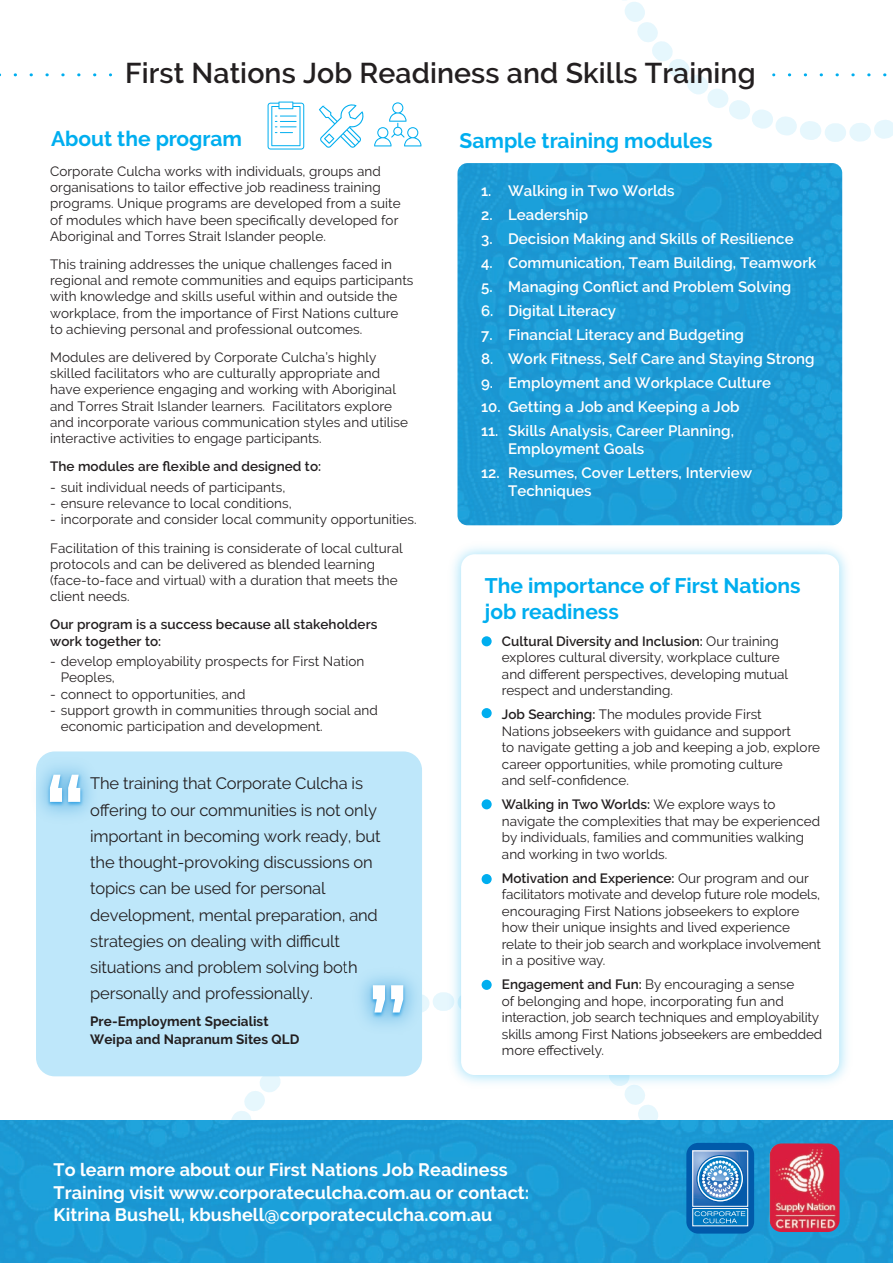
<style>
.page{position:relative;width:893px;height:1263px;background:#fff}
.page>*{position:absolute;margin:0;border:0;box-sizing:border-box;transform-origin:0 0}
.t1{font:600 28.5px "Raleway";letter-spacing:.005em;color:#231f20}
.t2{font:700 21px/25.2px "Raleway";color:#00aeef}
.t3{font:700 18px/22.5px "Raleway";letter-spacing:.005em;color:#fff}
.t4{font:16.5px/26.2px "Raleway";letter-spacing:-.01em;color:#231f20}
.t5{font:600 15px/18px "Raleway";letter-spacing:.005em;color:#fff}
.t6{font:13.5px/16.5px "Raleway";letter-spacing:.005em;color:#231f20}
.t7{font:600 13.5px/16.2px "Raleway";letter-spacing:.005em;color:#231f20}
.t8{font:700 13.5px/18px "Raleway";letter-spacing:.005em;color:#231f20}
.s1{font-weight:600}
</style>
<div class="page">
<div style="left:0;top:1120px;width:893px;height:143px;background:#1b99d4"></div>
<img style="left:770px;top:1143px;width:69px;height:89px">
<svg style="left:686px;top:1143px;width:68px;height:90px"></svg>
<div style="left:692px;top:1150px;width:56px;height:57px;border:1px solid #fff"></div>
<svg style="left:745px;top:1210px;width:1px;height:14px"></svg>
<div style="left:36px;top:751px;width:386px;height:325px;background:#bee7fa;border-radius:19px"></div>
<svg style="left:0;top:73px;width:97px;height:3px"></svg>
<svg style="left:623px;top:0;width:270px;height:142px"></svg>
<img style="left:457px;top:163px;width:385px;height:362px">
<img style="left:36px;top:751px;width:71px;height:64px">
<img style="left:45px;top:772px;width:40px;height:37px">
<svg style="left:50px;top:775px;width:30px;height:27px"></svg>
<svg style="left:197px;top:985px;width:548px;height:278px"></svg>
<svg style="left:268px;top:102px;width:36px;height:48px"></svg>
<svg style="left:374px;top:102px;width:47px;height:44px"></svg>
<svg style="left:319px;top:104px;width:45px;height:44px"></svg>
<img style="left:443px;top:547px;width:405px;height:546px">
<div style="left:461px;top:554px;width:378px;height:521px;background:#fff;border-radius:14px"></div>
<div style="left:482px;top:708px;width:10px;height:10px;background:#00aeef;border-radius:50%"></div>
<div style="left:482px;top:799px;width:10px;height:10px;background:#00aeef;border-radius:50%"></div>
<div style="left:482px;top:874px;width:10px;height:10px;background:#00aeef;border-radius:50%"></div>
<div style="left:482px;top:980px;width:10px;height:10px;background:#00aeef;border-radius:50%"></div>
<div style="left:482px;top:636px;width:10px;height:10px;background:#00aeef;border-radius:50%"></div>
<h1 class="t1" style="left:125px;top:56px;width:632px">First Nations Job Readiness and Skills Training</h1>
<h2 class="t2" style="left:51px;top:127px;width:193px">About the program</h2>
<p class="t6" style="left:50px;top:163px;width:352px">Corporate Culcha works with individuals, groups and organisations to tailor effective job readiness training programs. Unique programs are developed from a suite of modules which have been specifically developed for Aboriginal and Torres Strait Islander people.</p>
<p class="t6" style="left:50px;top:256px;width:365px">This training addresses the unique challenges faced in regional and remote communities and equips participants with knowledge and skills useful within and outside the workplace, from the importance of First Nations culture to achieving personal and professional outcomes.</p>
<p class="t6" style="left:50px;top:349px;width:360px">Modules are delivered by Corporate Culcha’s highly skilled facilitators who are culturally appropriate and have experience engaging and working with Aboriginal and Torres Strait Islander learners. Facilitators explore and incorporate various communication styles and utilise interactive activities to engage participants.</p>
<p class="t7" style="left:50px;top:458px;width:273px">The modules are flexible and designed to:</p>
<p class="t6" style="left:50px;top:479px;width:237px">- suit individual needs of participants,</p>
<p class="t6" style="left:50px;top:495px;width:243px">- ensure relevance to local conditions,</p>
<p class="t6" style="left:50px;top:505px;width:368px;line-height:28.2px">- incorporate and consider local community opportunities.<br>Facilitation of this training is considerate of local cultural</p>
<p class="t6" style="left:50px;top:556px;width:349px">protocols and can be delivered as blended learning (face-to-face and virtual) with a duration that meets the client needs.</p>
<p class="t7" style="left:50px;top:616px;width:329px">Our program is a success because all stakeholders work together to:</p>
<p class="t6" style="left:61px;top:653px;width:305px;text-indent:-11px">- develop employability prospects for First Nation<br>Peoples,</p>
<p class="t6" style="left:50px;top:686px;width:197px">- connect to opportunities, and</p>
<p class="t6" style="left:61px;top:702px;width:319px;text-indent:-11px">- support growth in communities through social and economic participation and development.</p>
<p class="t4" style="left:90px;top:770px;width:292px">The training that Corporate Culcha is offering to our communities is not only important in becoming work ready, but the thought-provoking discussions on topics can be used for personal development, mental preparation, and strategies on dealing with difficult situations and problem solving both personally and professionally.</p>
<p class="t8" style="left:90px;top:1013px;width:211px">Pre-Employment Specialist<br>Weipa and Napranum Sites QLD</p>
<h2 class="t2" style="left:459px;top:128px;width:255px">Sample training modules</h2>
<p class="t5" style="left:481px;top:182px;width:195px">1. Walking in Two Worlds</p>
<p class="t5" style="left:481px;top:206px;width:109px">2. Leadership</p>
<p class="t5" style="left:481px;top:230px;width:314px">3. Decision Making and Skills of Resilience</p>
<p class="t5" style="left:481px;top:254px;width:337px">4. Communication, Team Building, Teamwork</p>
<p class="t5" style="left:481px;top:278px;width:312px">5. Managing Conflict and Problem Solving</p>
<p class="t5" style="left:481px;top:302px;width:136px">6. Digital Literacy</p>
<p class="t5" style="left:481px;top:326px;width:264px">7. Financial Literacy and Budgeting</p>
<p class="t5" style="left:481px;top:350px;width:335px">8. Work Fitness, Self Care and Staying Strong</p>
<p class="t5" style="left:481px;top:374px;width:291px">9. Employment and Workplace Culture</p>
<p class="t5" style="left:481px;top:398px;width:260px">10. Getting a Job and Keeping a Job</p>
<p class="t5" style="left:508px;top:422px;width:227px;text-indent:-27px">11. Skills Analysis, Career Planning,<br>Employment Goals</p>
<p class="t5" style="left:508px;top:464px;width:246px;text-indent:-27px">12. Resumes, Cover Letters, Interview<br>Techniques</p>
<h2 class="t2" style="left:485px;top:573px;width:317px">The importance of First Nations job readiness</h2>
<p class="t6" style="left:502px;top:633px;width:288px;text-indent:-17px"><span class="s1">• Cultural Diversity and Inclusion:</span> Our training explores cultural diversity, workplace culture and different perspectives, developing mutual respect and understanding.</p>
<p class="t6" style="left:502px;top:706px;width:319px;text-indent:-17px"><span class="s1">• Job Searching:</span> The modules provide First<br>Nations jobseekers with guidance and support<br>to navigate getting a job and keeping a job, explore career opportunities, while promoting culture<br>and self-confidence.</p>
<p class="t6" style="left:502px;top:796px;width:320px;text-indent:-17px"><span class="s1">• Walking in Two Worlds:</span> We explore ways to navigate the complexities that may be experienced by individuals, families and communities walking and working in two worlds.</p>
<p class="t6" style="left:502px;top:869px;width:320px;text-indent:-17px"><span class="s1">• Motivation and Experience:</span> Our program and our facilitators motivate and develop future role models, encouraging First Nations jobseekers to explore how their unique insights and lived experience relate to their job search and workplace involvement in a positive way.</p>
<p class="t6" style="left:502px;top:976px;width:322px;text-indent:-17px"><span class="s1">• Engagement and Fun:</span> By encouraging a sense<br>of belonging and hope, incorporating fun and interaction, job search techniques and employability skills among First Nations jobseekers are embedded more effectively.</p>
<h3 class="t3" style="left:54px;top:1159px;width:477px">To learn more about our First Nations Job Readiness<br>Training visit www.corporateculcha.com.au or contact:<br>Kitrina Bushell, kbushell@corporateculcha.com.au</h3>
</div>
